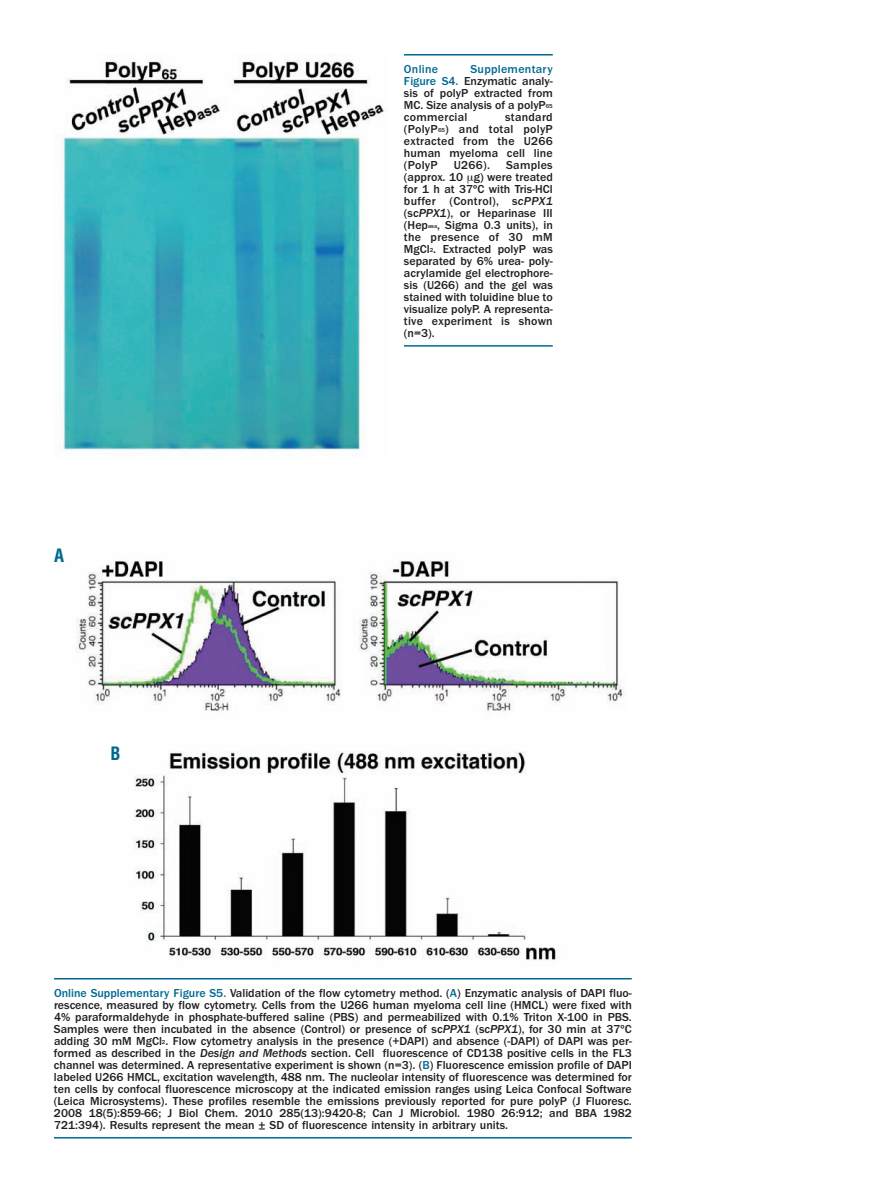
<style>
.page{position:relative;width:893px;height:1191px;background:#fff}
.page>*{position:absolute;margin:0;border:0;box-sizing:border-box;transform-origin:0 0}
.t1{font:700 condensed 18px "Helvetica";color:#006991}
.t2{font:500 12px/12px "Franklin Gothic";color:#231f20;text-align:justify}
.t3{font:500 12px "Franklin Gothic";letter-spacing:.025em;color:#006991}
.s1{color:#006991}
.s2{font-size:6px}
.s3{font-style:italic}
</style>
<div class="page">
<hr style="left:404px;top:54px;width:149px;height:2px;background:#006991">
<hr style="left:404px;top:345px;width:149px;height:2px;background:#006991">
<img style="left:63px;top:54px;width:322px;height:402px">
<img style="left:76px;top:560px;width:549px;height:400px">
<hr style="left:54px;top:978px;width:578px;height:1px;background:#006991">
<hr style="left:54px;top:1137px;width:578px;height:1px;background:#006991">
<h1 class="t1" style="left:54px;top:545px;width:12px">A</h1>
<h1 class="t1" style="left:110px;top:743px;width:12px">B</h1>
<p class="t2" style="left:404px;top:64px;width:150px;text-indent:67px"><span class="s1">Supplementary Figure S4.</span> Enzymatic analy&shy;sis of polyP extracted from MC. Size analysis of a polyP<span class="s2">65 </span>commercial</p>
<p class="t3" style="left:404px;top:65px;width:36px">Online</p>
<p class="t2" style="left:404px;top:112px;width:150px;text-indent:101px">standard (PolyP<span class="s2">65</span>) and total polyP extracted from the U266 human myeloma cell line (PolyP</p>
<p class="t2" style="left:404px;top:160px;width:150px;text-indent:102px">Samples (approx. 10 g) were treated for 1 h at 37ºC with Tris-HCl buffer (Control), s<span class="s3">cPPX1 </span>(sc<span class="s3">PPX1</span>), or Heparinase III (Hep<span class="s2">asa</span>, Sigma 0.3 units), in the presence of 30 mM MgCl<span class="s2">2</span>. Extracted polyP was separated by 6% urea- poly&shy;acrylamide gel electrophore&shy;sis (U266) and the gel was stained with toluidine blue to visualize polyP. A representa&shy;tive experiment is shown (n=3).</p>
<p class="t2" style="left:454px;top:160px;width:38px">U266).</p>
<p class="t2" style="left:54px;top:987px;width:579px"><span class="s1">Online Supplementary Figure S5.</span> Validation of the flow cytometry method. (<span class="s1">A</span>) Enzymatic analysis of DAPI fluo&shy;rescence, measured by flow cytometry. Cells from the U266 human myeloma cell line (HMCL) were fixed with 4% paraformaldehyde in phosphate-buffered saline (PBS) and permeabilized with 0.1% Triton X-100 in PBS.<br>Samples were then incubated in the absence (Control) or presence of sc<span class="s3">PPX1</span> (sc<span class="s3">PPX1</span>), for 30 min at 37ºC adding 30 mM MgCl<span class="s2">2</span>. Flow cytometry analysis in the presence (+DAPI) and absence (-DAPI) of DAPI was per&shy;formed as described in the <span class="s3">Design and Methods</span> section. Cell fluorescence of CD138 positive cells in the FL3 channel was determined. A representative experiment is shown (n=3). (<span class="s1">B</span>) Fluorescence emission profile of DAPI labeled U266 HMCL, excitation wavelength, 488 nm. The nucleolar intensity of fluorescence was determined for ten cells by confocal fluorescence microscopy at the indicated emission ranges using Leica Confocal Software (Leica Microsystems). These profiles resemble the emissions previously reported for pure polyP (J Fluoresc.<br>2008 18(5):859-66; J Biol Chem. 2010 285(13):9420-8; Can J Microbiol. 1980 26:912; and BBA 1982<br>721:394). Results represent the mean ± SD of fluorescence intensity in arbitrary units.</p>
</div>
